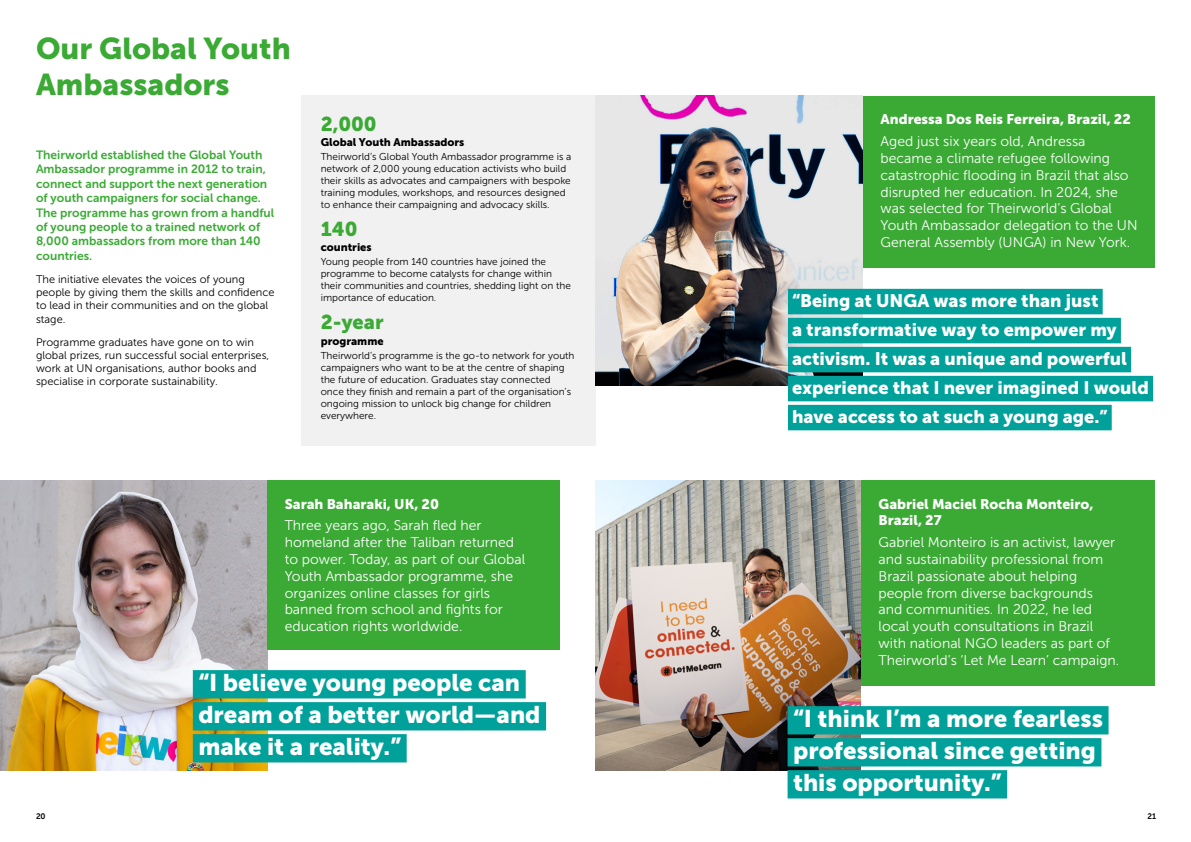
<style>
.page{position:relative;width:1191px;height:842px;background:#fff}
.page>*{position:absolute;margin:0;border:0;box-sizing:border-box;transform-origin:0 0}
.t1{font:30px/36px "Museo Sans 900";color:#3baa35}
.t2{font:24px/32px "Museo Sans 900";color:#fff}
.t3{font:20px "Museo Sans 900";color:#3baa35}
.t4{font:18px/29px "Museo Sans 900";color:#fff}
.t5{font:14px/16.8px "Museo Sans 300";color:#fff}
.t6{font:14px/16.8px "Museo Sans 900";color:#fff}
.t7{font:12px/14.4px "Museo Sans 700";color:#3baa35}
.t8{font:11px/13.2px "Museo Sans 300";color:#000}
.t9{font:11px "Museo Sans 900";color:#000}
.t10{font:10px/12px "Museo Sans 300";color:#000}
.t11{font:8px "Museo Sans 700";color:#000}
</style>
<div class="page">
<img style="left:0;top:480px;width:267px;height:290px">
<div style="left:267px;top:480px;width:292px;height:170px;background:#3baa35"></div>
<div style="left:193px;top:670px;width:333px;height:28px;background:#00a19a"></div>
<div style="left:193px;top:702px;width:353px;height:28px;background:#00a19a"></div>
<div style="left:193px;top:734px;width:214px;height:28px;background:#00a19a"></div>
<div style="left:301px;top:96px;width:294px;height:350px;background:#f1f1f2"></div>
<div style="left:862px;top:96px;width:293px;height:172px;background:#3baa35"></div>
<img style="left:595px;top:96px;width:267px;height:290px">
<div style="left:788px;top:289px;width:314px;height:25px;background:#00a19a"></div>
<div style="left:788px;top:318px;width:333px;height:25px;background:#00a19a"></div>
<div style="left:788px;top:347px;width:343px;height:25px;background:#00a19a"></div>
<div style="left:788px;top:376px;width:365px;height:25px;background:#00a19a"></div>
<div style="left:788px;top:405px;width:323px;height:25px;background:#00a19a"></div>
<div style="left:860px;top:480px;width:295px;height:206px;background:#3baa35"></div>
<img style="left:595px;top:480px;width:265px;height:290px">
<div style="left:787px;top:706px;width:321px;height:28px;background:#00a19a"></div>
<div style="left:787px;top:738px;width:314px;height:28px;background:#00a19a"></div>
<div style="left:787px;top:770px;width:220px;height:28px;background:#00a19a"></div>
<h1 class="t1" style="left:36px;top:30px;width:256px">Our Global Youth<br>Ambassadors</h1>
<p class="t7" style="left:36px;top:148px;width:240px">Theirworld established the Global Youth Ambassador programme in 2012 to train, connect and support the next generation of youth campaigners for social change.<br>The programme has grown from a handful of young people to a trained network of 8,000 ambassadors from more than 140 countries.</p>
<p class="t8" style="left:36px;top:273px;width:240px">The initiative elevates the voices of young people by giving them the skills and confidence to lead in their communities and on the global stage.</p>
<p class="t8" style="left:36px;top:335px;width:235px">Programme graduates have gone on to win global prizes, run successful social enterprises, work at UN organisations, author books and specialise in corporate sustainability.</p>
<h3 class="t3" style="left:321px;top:113px;width:58px">2,000</h3>
<p class="t9" style="left:321px;top:136px;width:145px">Global Youth Ambassadors</p>
<p class="t10" style="left:321px;top:151px;width:252px">Theirworld’s Global Youth Ambassador programme is a network of 2,000 young education activists who build their skills as advocates and campaigners with bespoke training modules, workshops, and resources designed to enhance their campaigning and advocacy skills.</p>
<h3 class="t3" style="left:321px;top:218px;width:38px">140</h3>
<p class="t9" style="left:321px;top:241px;width:52px">countries</p>
<p class="t10" style="left:321px;top:256px;width:252px">Young people from 140 countries have joined the programme to become catalysts for change within their communities and countries, shedding light on the importance of education.</p>
<h3 class="t3" style="left:321px;top:311px;width:64px">2-year</h3>
<p class="t9" style="left:321px;top:334px;width:64px">programme</p>
<p class="t10" style="left:321px;top:349px;width:255px">Theirworld’s programme is the go-to network for youth campaigners who want to be at the centre of shaping the future of education. Graduates stay connected once they finish and remain a part of the organisation’s ongoing mission to unlock big change for children everywhere.</p>
<p class="t6" style="left:285px;top:495px;width:156px">Sarah Baharaki, UK, 20</p>
<p class="t5" style="left:285px;top:517px;width:242px">Three years ago, Sarah fled her homeland after the Taliban returned to power. Today, as part of our Global Youth Ambassador programme, she organizes online classes for girls banned from school and fights for education rights worldwide.</p>
<h2 class="t2" style="left:198px;top:666px;width:344px">“I believe young people can dream of a better world—and make it a reality.”</h2>
<p class="t6" style="left:880px;top:111px;width:252px">Andressa Dos Reis Ferreira, Brazil, 22</p>
<p class="t5" style="left:880px;top:133px;width:258px">Aged just six years old, Andressa became a climate refugee following catastrophic flooding in Brazil that also disrupted her education. In 2024, she was selected for Theirworld’s Global Youth Ambassador delegation to the UN General Assembly (UNGA) in New York.</p>
<p class="t4" style="left:792px;top:286px;width:358px">“Being at UNGA was more than just<br>a transformative way to empower my activism. It was a unique and powerful experience that I never imagined I would have access to at such a young age.”</p>
<p class="t6" style="left:878px;top:495px;width:216px">Gabriel Maciel Rocha Monteiro,<br>Brazil, 27</p>
<p class="t5" style="left:878px;top:534px;width:242px">Gabriel Monteiro is an activist, lawyer and sustainability professional from Brazil passionate about helping people from diverse backgrounds and communities. In 2022, he led local youth consultations in Brazil with national NGO leaders as part of Theirworld’s ‘Let Me Learn’ campaign.</p>
<h2 class="t2" style="left:793px;top:702px;width:311px">“I think I’m a more fearless professional since getting this opportunity.”</h2>
<p class="t11" style="left:36px;top:812px;width:11px">20</p>
<p class="t11" style="left:1147px;top:812px;width:10px">21</p>
</div>
